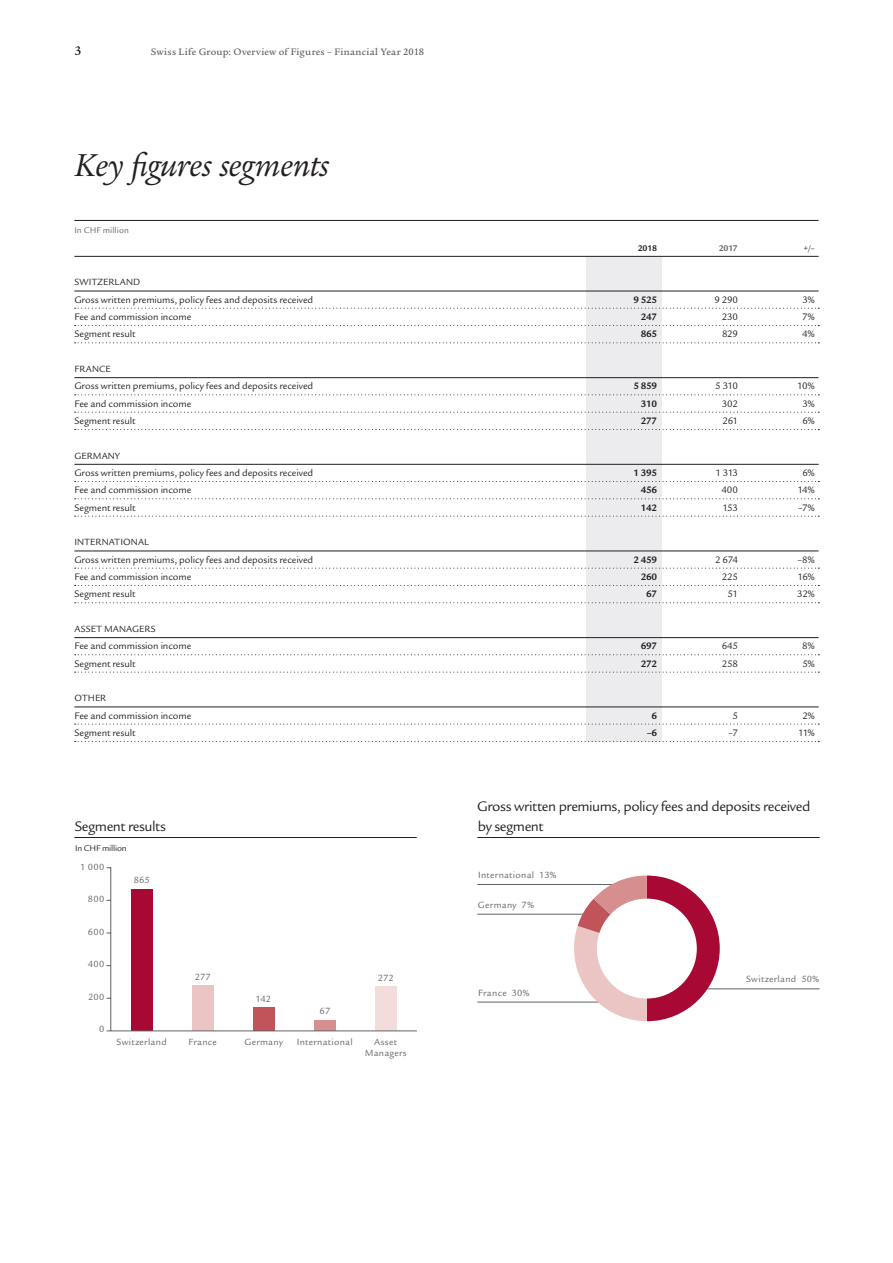
<style>
.page{position:relative;width:893px;height:1263px;background:#fff}
.page>*{position:absolute;margin:0;border:0;box-sizing:border-box;transform-origin:0 0}
.t1{font:italic 34.5px "Legacy Serif ITC Pro";letter-spacing:-.015em;color:#231f20}
.t2{font:15px/19.8px "Legacy Sans ITC Pro";letter-spacing:-.03em;color:#231f20}
.t3{font:500 13.5px "Legacy Serif ITC Pro";color:#231f20}
.t4{font:10.2px "Legacy Sans ITC Pro";letter-spacing:-.005em;color:#231f20}
.t5{font:500 10.2px "Legacy Serif ITC Pro";letter-spacing:.025em;color:#636366}
.t6{font:700 10.2px "Legacy Sans ITC Pro";letter-spacing:-.025em;color:#231f20}
.t7{font:9.75px/11.2px "Legacy Sans ITC Pro";letter-spacing:.035em;color:#636366;text-align:center}
.t8{font:9.75px "Legacy Sans ITC Pro";letter-spacing:.02em;color:#231f20}
.t9{font:9px "Legacy Sans ITC Pro";letter-spacing:-.02em;color:#231f20}
.t10{font:9px "Legacy Sans ITC Pro";letter-spacing:.005em;color:#636366}
.t11{font:700 9px "Legacy Sans ITC Pro";color:#231f20}
.t12{font:700 9px "Legacy Sans ITC Pro";color:#636366}
</style>
<div class="page">
<div style="left:586px;top:256px;width:76px;height:485px;background:#ececee"></div>
<hr style="left:477px;top:837px;width:343px;height:1px;background:#231f20">
<hr style="left:649px;top:988px;width:171px;height:1px;background:#636366">
<hr style="left:477px;top:884px;width:170px;height:1px;background:#636366">
<hr style="left:477px;top:914px;width:170px;height:1px;background:#636366">
<hr style="left:477px;top:1002px;width:170px;height:1px;background:#636366">
<svg style="left:574px;top:875px;width:146px;height:146px"></svg>
<div style="left:597px;top:899px;width:100px;height:99px;background:#fff;border-radius:50%"></div>
<hr style="left:74px;top:837px;width:343px;height:1px;background:#231f20">
<div style="left:131px;top:889px;width:21px;height:142px;background:#a70834"></div>
<div style="left:192px;top:985px;width:21px;height:46px;background:#ebc5c3"></div>
<div style="left:253px;top:1008px;width:21px;height:23px;background:#c0545a"></div>
<div style="left:314px;top:1020px;width:21px;height:11px;background:#d68e8e"></div>
<div style="left:375px;top:986px;width:21px;height:45px;background:#f3dddc"></div>
<hr style="left:111px;top:867px;width:1px;height:164px;background:#636366">
<hr style="left:106px;top:1031px;width:311px;height:1px;background:#636366">
<hr style="left:74px;top:220px;width:745px;height:1px;background:#231f20">
<hr style="left:74px;top:256px;width:745px;height:1px;background:#231f20">
<hr style="left:74px;top:291px;width:745px;height:1px;background:#231f20">
<svg style="left:75px;top:308px;width:744px;height:1px"></svg>
<svg style="left:75px;top:325px;width:744px;height:1px"></svg>
<svg style="left:75px;top:343px;width:744px;height:1px"></svg>
<hr style="left:74px;top:377px;width:745px;height:1px;background:#231f20">
<svg style="left:75px;top:394px;width:744px;height:1px"></svg>
<svg style="left:75px;top:412px;width:744px;height:1px"></svg>
<svg style="left:75px;top:429px;width:744px;height:1px"></svg>
<hr style="left:74px;top:464px;width:745px;height:1px;background:#231f20">
<svg style="left:75px;top:481px;width:744px;height:1px"></svg>
<svg style="left:75px;top:498px;width:744px;height:1px"></svg>
<svg style="left:75px;top:516px;width:744px;height:1px"></svg>
<hr style="left:74px;top:550px;width:745px;height:1px;background:#231f20">
<svg style="left:75px;top:568px;width:744px;height:1px"></svg>
<svg style="left:75px;top:585px;width:744px;height:1px"></svg>
<svg style="left:75px;top:602px;width:744px;height:1px"></svg>
<hr style="left:74px;top:637px;width:745px;height:1px;background:#231f20">
<svg style="left:75px;top:654px;width:744px;height:1px"></svg>
<svg style="left:75px;top:672px;width:744px;height:1px"></svg>
<hr style="left:74px;top:706px;width:745px;height:1px;background:#231f20">
<svg style="left:75px;top:724px;width:744px;height:1px"></svg>
<svg style="left:75px;top:741px;width:744px;height:1px"></svg>
<h3 class="t3" style="left:74px;top:43px;width:8px">3</h3>
<p class="t5" style="left:151px;top:46px;width:275px">Swiss Life Group: Overview of Figures – Financial Year 2018</p>
<h1 class="t1" style="left:74px;top:143px;width:256px">Key figures segments</h1>
<p class="t10" style="left:74px;top:225px;width:56px">In CHF million</p>
<p class="t11" style="left:638px;top:243px;width:21px">2018</p>
<p class="t12" style="left:719px;top:243px;width:21px">2017</p>
<p class="t9" style="left:803px;top:243px;width:13px">+/–</p>
<p class="t8" style="left:74px;top:277px;width:67px">SWITZERLAND</p>
<p class="t4" style="left:74px;top:294px;width:240px">Gross written premiums, policy fees and deposits received</p>
<p class="t6" style="left:634px;top:293px;width:25px">9 525</p>
<p class="t4" style="left:714px;top:294px;width:25px">9 290</p>
<p class="t4" style="left:802px;top:294px;width:14px">3%</p>
<p class="t4" style="left:74px;top:311px;width:118px">Fee and commission income</p>
<p class="t6" style="left:641px;top:311px;width:18px">247</p>
<p class="t4" style="left:722px;top:311px;width:18px">230</p>
<p class="t4" style="left:802px;top:311px;width:14px">7%</p>
<p class="t4" style="left:74px;top:328px;width:63px">Segment result</p>
<p class="t6" style="left:641px;top:328px;width:18px">865</p>
<p class="t4" style="left:722px;top:328px;width:17px">829</p>
<p class="t4" style="left:802px;top:328px;width:14px">4%</p>
<p class="t8" style="left:74px;top:363px;width:38px">FRANCE</p>
<p class="t4" style="left:74px;top:380px;width:240px">Gross written premiums, policy fees and deposits received</p>
<p class="t6" style="left:634px;top:380px;width:25px">5 859</p>
<p class="t4" style="left:715px;top:380px;width:24px">5 310</p>
<p class="t4" style="left:797px;top:380px;width:19px">10%</p>
<p class="t4" style="left:74px;top:398px;width:118px">Fee and commission income</p>
<p class="t6" style="left:641px;top:397px;width:18px">310</p>
<p class="t4" style="left:722px;top:398px;width:18px">302</p>
<p class="t4" style="left:802px;top:398px;width:14px">3%</p>
<p class="t4" style="left:74px;top:415px;width:63px">Segment result</p>
<p class="t6" style="left:641px;top:415px;width:18px">277</p>
<p class="t4" style="left:722px;top:415px;width:17px">261</p>
<p class="t4" style="left:802px;top:415px;width:14px">6%</p>
<p class="t8" style="left:74px;top:450px;width:47px">GERMANY</p>
<p class="t4" style="left:74px;top:467px;width:240px">Gross written premiums, policy fees and deposits received</p>
<p class="t6" style="left:634px;top:467px;width:25px">1 395</p>
<p class="t4" style="left:715px;top:467px;width:24px">1 313</p>
<p class="t4" style="left:802px;top:467px;width:14px">6%</p>
<p class="t4" style="left:74px;top:484px;width:118px">Fee and commission income</p>
<p class="t6" style="left:641px;top:484px;width:18px">456</p>
<p class="t4" style="left:721px;top:484px;width:18px">400</p>
<p class="t4" style="left:797px;top:484px;width:19px">14%</p>
<p class="t4" style="left:74px;top:502px;width:63px">Segment result</p>
<p class="t6" style="left:641px;top:501px;width:18px">142</p>
<p class="t4" style="left:722px;top:502px;width:17px">153</p>
<p class="t4" style="left:798px;top:502px;width:18px">–7%</p>
<p class="t8" style="left:74px;top:537px;width:76px">INTERNATIONAL</p>
<p class="t4" style="left:74px;top:554px;width:240px">Gross written premiums, policy fees and deposits received</p>
<p class="t6" style="left:634px;top:553px;width:25px">2 459</p>
<p class="t4" style="left:715px;top:554px;width:24px">2 674</p>
<p class="t4" style="left:798px;top:554px;width:18px">–8%</p>
<p class="t4" style="left:74px;top:571px;width:118px">Fee and commission income</p>
<p class="t6" style="left:641px;top:571px;width:18px">260</p>
<p class="t4" style="left:722px;top:571px;width:18px">225</p>
<p class="t4" style="left:797px;top:571px;width:19px">16%</p>
<p class="t4" style="left:74px;top:588px;width:63px">Segment result</p>
<p class="t6" style="left:646px;top:588px;width:13px">67</p>
<p class="t4" style="left:727px;top:588px;width:12px">51</p>
<p class="t4" style="left:797px;top:588px;width:19px">32%</p>
<p class="t8" style="left:74px;top:623px;width:83px">ASSET MANAGERS</p>
<p class="t4" style="left:74px;top:640px;width:118px">Fee and commission income</p>
<p class="t6" style="left:641px;top:640px;width:18px">697</p>
<p class="t4" style="left:722px;top:640px;width:18px">645</p>
<p class="t4" style="left:802px;top:640px;width:14px">8%</p>
<p class="t4" style="left:74px;top:658px;width:63px">Segment result</p>
<p class="t6" style="left:641px;top:657px;width:18px">272</p>
<p class="t4" style="left:722px;top:658px;width:18px">258</p>
<p class="t4" style="left:802px;top:658px;width:14px">5%</p>
<p class="t8" style="left:74px;top:693px;width:33px">OTHER</p>
<p class="t4" style="left:74px;top:709px;width:118px">Fee and commission income</p>
<p class="t6" style="left:652px;top:709px;width:7px">6</p>
<p class="t4" style="left:732px;top:709px;width:7px">5</p>
<p class="t4" style="left:802px;top:709px;width:14px">2%</p>
<p class="t4" style="left:74px;top:727px;width:63px">Segment result</p>
<p class="t6" style="left:647px;top:727px;width:12px">–6</p>
<p class="t4" style="left:728px;top:727px;width:11px">–7</p>
<p class="t4" style="left:798px;top:727px;width:18px">11%</p>
<h2 class="t2" style="left:75px;top:816px;width:93px">Segment results</h2>
<p class="t9" style="left:75px;top:843px;width:53px">In CHF million</p>
<p class="t7" style="left:80px;top:861px;width:26px">1 000</p>
<p class="t7" style="left:88px;top:894px;width:18px">800</p>
<p class="t7" style="left:88px;top:926px;width:18px">600</p>
<p class="t7" style="left:88px;top:959px;width:18px">400</p>
<p class="t7" style="left:88px;top:991px;width:18px">200</p>
<p class="t7" style="left:99px;top:1024px;width:7px">0</p>
<p class="t7" style="left:134px;top:874px;width:18px">865</p>
<p class="t7" style="left:117px;top:1036px;width:52px">Switzerland</p>
<p class="t7" style="left:195px;top:971px;width:18px">277</p>
<p class="t7" style="left:188px;top:1036px;width:30px">France</p>
<p class="t7" style="left:256px;top:993px;width:17px">142</p>
<p class="t7" style="left:244px;top:1036px;width:40px">Germany</p>
<p class="t7" style="left:320px;top:1006px;width:12px">67</p>
<p class="t7" style="left:297px;top:1036px;width:58px">International</p>
<p class="t7" style="left:378px;top:972px;width:17px">272</p>
<p class="t7" style="left:365px;top:1036px;width:43px">Asset<br>Managers</p>
<h2 class="t2" style="left:477px;top:797px;width:335px">Gross written premiums, policy fees and deposits received by segment</h2>
<p class="t7" style="left:478px;top:869px;width:80px">International 13%</p>
<p class="t7" style="left:478px;top:899px;width:57px">Germany 7%</p>
<p class="t7" style="left:478px;top:987px;width:53px">France 30%</p>
<p class="t7" style="left:746px;top:974px;width:74px">Switzerland 50%</p>
</div>
